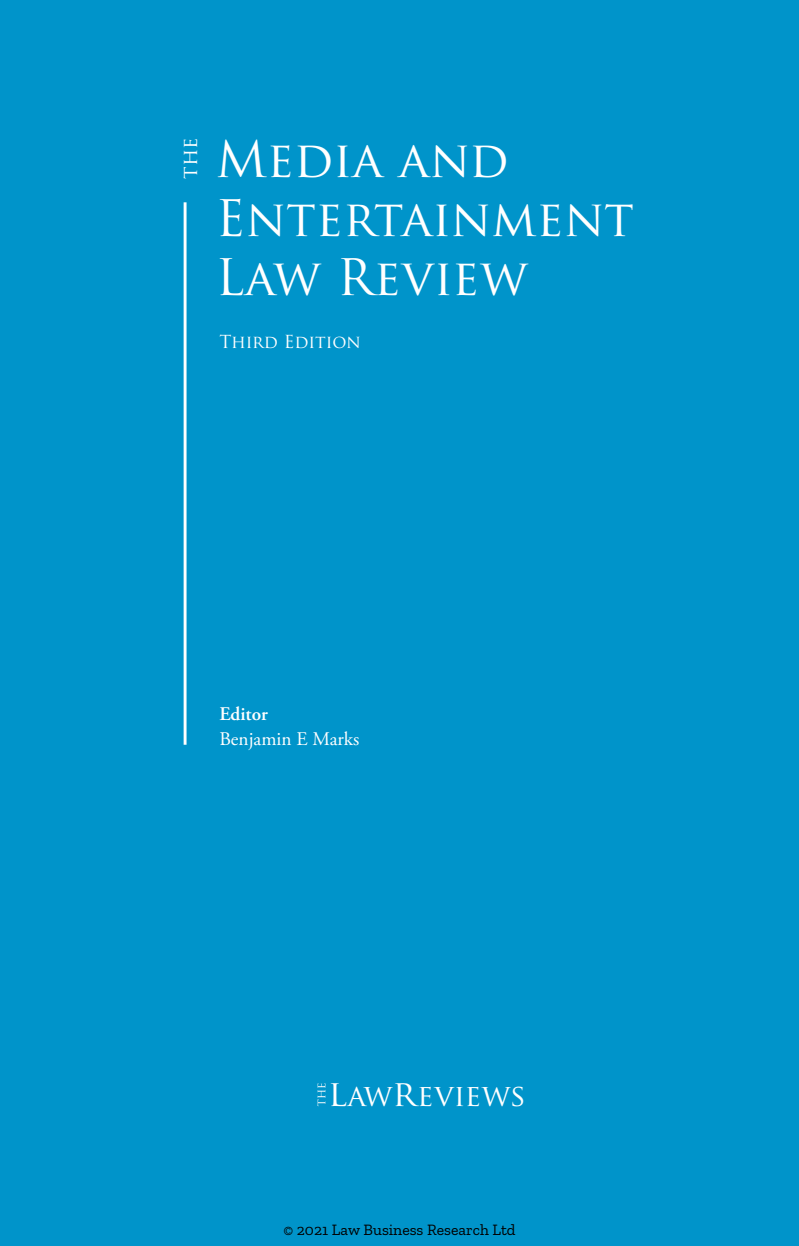
<style>
.page{position:relative;width:799px;height:1246px;background:#fff}
.page>*{position:absolute;margin:0;border:0;box-sizing:border-box;transform-origin:0 0}
.t1{font:49px/58.8px "Trajan Pro";color:#fff}
.t2{font:29.75px "Trajan Pro";color:#fff}
.t3{font:20.47px "Trajan Pro";color:#fff}
.t4{font:19.25px "Adobe Garamond Pro";color:#fff}
.t5{font:600 19.25px "Adobe Garamond Pro";color:#fff}
.t6{font:17.5px "Trajan Pro";letter-spacing:-.01em;color:#fff}
.t7{font:15.75px "Zilla Slab";color:#000}
.s1{font-size:35.7px}
</style>
<div class="page">
<div style="left:0;top:0;width:799px;height:1245px;background:#0094ca"></div>
<hr style="left:184px;top:202px;width:2px;height:542px;background:#fff">
<svg style="left:317px;top:1083px;width:8px;height:22px"></svg>
<p class="t3" style="left:177px;top:179px;width:43px;rotate:-90deg">the</p>
<p class="t1" style="left:215px;top:129px;width:420px">Media and<br>Entertainment<br>Law Review</p>
<p class="t6" style="left:219px;top:331px;width:143px">Third Edition</p>
<p class="t5" style="left:219px;top:702px;width:50px">Editor</p>
<p class="t4" style="left:219px;top:727px;width:141px">Benjamin E Marks</p>
<p class="t2" style="left:328px;top:1076px;width:199px"><span class="s1">l</span>aw<span class="s1">r</span>eviews</p>
<p class="t7" style="left:283px;top:1220px;width:234px">© 2021 Law Business Research Ltd</p>
</div>
